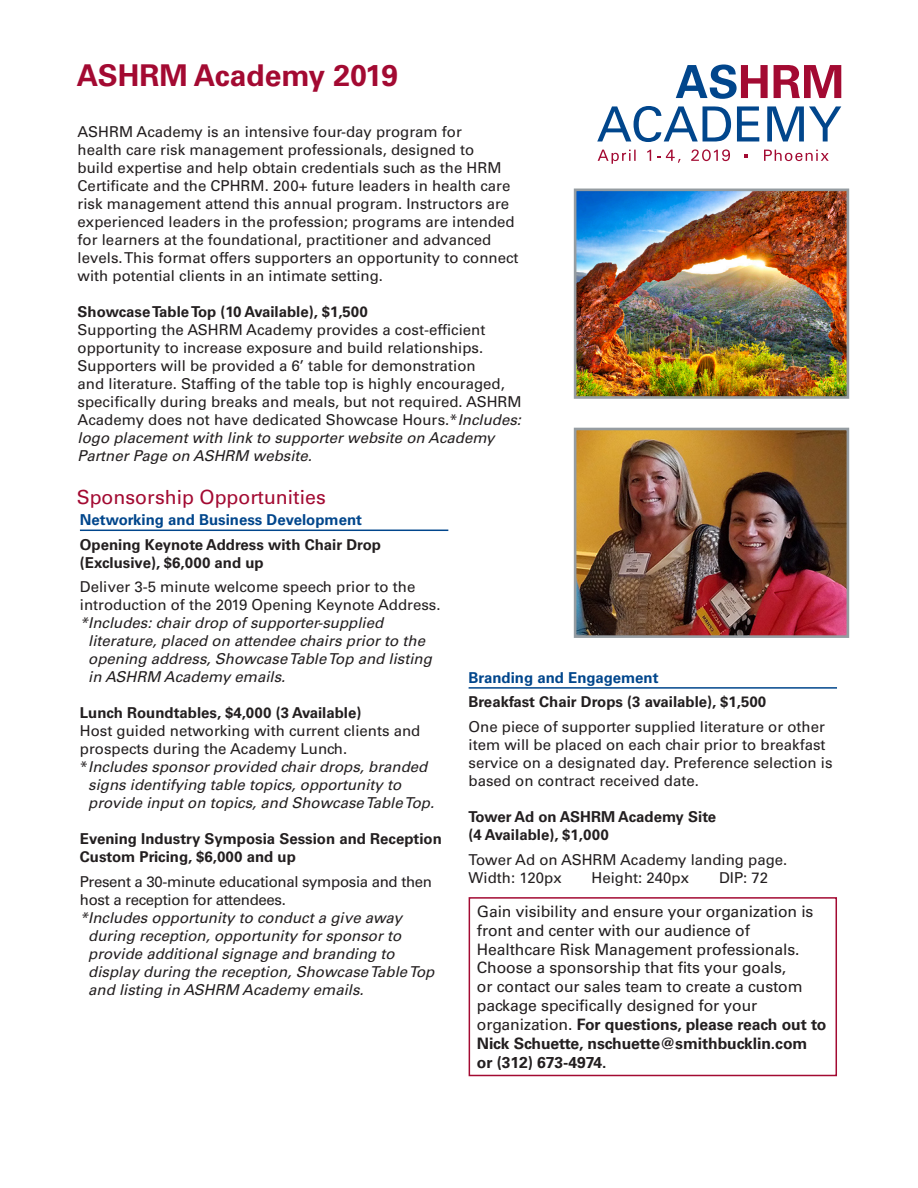
<style>
.page{position:relative;width:918px;height:1188px;background:#fff}
.page>*{position:absolute;margin:0;border:0;box-sizing:border-box;transform-origin:0 0}
.t1{font:700 30px "Univers LT Std";color:#a30a32}
.t2{font:19.5px "Univers LT Std";color:#a30a32}
.t3{font:15.75px/18.9px "Univers LT Std";letter-spacing:-.005em;color:#231f20}
.t4{font:15px/18px "Univers LT Std";color:#231f20}
.t5{font:italic 15px/18px "Univers LT Std";color:#231f20}
.t6{font:700 15px/18px "Univers LT Std";color:#231f20}
.t7{font:15px "Univers LT Std";letter-spacing:-.02em;color:#231f20}
.t8{font:700 15px "Univers LT Std";color:#01468c}
.s1{font-weight:700}
.s2{font-style:italic}
.s3{font-style:normal}
</style>
<div class="page">
<hr style="left:80px;top:530px;width:368px;height:1px;background:#01468c">
<hr style="left:469px;top:687px;width:368px;height:2px;background:#01468c">
<svg style="left:598px;top:150px;width:38px;height:14px"></svg>
<svg style="left:647px;top:150px;width:4px;height:11px"></svg>
<svg style="left:657px;top:150px;width:24px;height:13px"></svg>
<svg style="left:691px;top:149px;width:39px;height:12px"></svg>
<svg style="left:764px;top:150px;width:65px;height:11px"></svg>
<svg style="left:676px;top:64px;width:92px;height:35px"></svg>
<svg style="left:774px;top:65px;width:67px;height:33px"></svg>
<svg style="left:597px;top:106px;width:134px;height:36px"></svg>
<svg style="left:737px;top:106px;width:22px;height:35px"></svg>
<svg style="left:767px;top:106px;width:74px;height:35px"></svg>
<svg style="left:744px;top:154px;width:4px;height:3px"></svg>
<img style="left:578px;top:193px;width:267px;height:202px">
<div style="left:574px;top:189px;width:275px;height:210px;border:3px solid #959ca1"></div>
<img style="left:578px;top:432px;width:267px;height:202px">
<div style="left:574px;top:428px;width:275px;height:210px;border:3px solid #959ca1"></div>
<div style="left:469px;top:897px;width:368px;height:179px;border:2px solid #a30a32"></div>
<p class="t1" style="left:77px;top:58px;width:323px">ASHRM Academy 2019</p>
<p class="t4" style="left:78px;top:123px;width:442px">ASHRM Academy is an intensive four-day program for<br>health care risk management professionals, designed to<br>build expertise and help obtain credentials such as the HRM Certificate and the CPHRM. 200+ future leaders in health care risk management attend this annual program. Instructors are experienced leaders in the profession; programs are intended for learners at the foundational, practitioner and advanced levels. This format offers supporters an opportunity to connect with potential clients in an intimate setting.</p>
<p class="t4" style="left:78px;top:303px;width:446px"><span class="s1">Showcase Table Top (10 Available), $1,500<br></span>Supporting the ASHRM Academy provides a cost-efficient opportunity to increase exposure and build relationships.<br>Supporters will be provided a 6’ table for demonstration<br>and literature. Staffing of the table top is highly encouraged, specifically during breaks and meals, but not required. ASHRM Academy does not have dedicated Showcase Hours.*<span class="s2">Includes: logo placement with link to supporter website on Academy Partner Page on ASHRM website.</span></p>
<p class="t2" style="left:77px;top:485px;width:251px">Sponsorship Opportunities</p>
<p class="t8" style="left:80px;top:511px;width:284px">Networking and Business Development</p>
<p class="t6" style="left:80px;top:536px;width:303px">Opening Keynote Address with Chair Drop (Exclusive), $6,000 and up</p>
<p class="t4" style="left:80px;top:578px;width:362px">Deliver 3-5 minute welcome speech prior to the introduction of the 2019 Opening Keynote Address.</p>
<p class="t5" style="left:88px;top:614px;width:345px;text-indent:-8px">*Includes: chair drop of supporter-supplied literature, placed on attendee chairs prior to the opening address, Showcase Table Top and listing in ASHRM Academy emails.</p>
<p class="t6" style="left:80px;top:704px;width:283px">Lunch Roundtables, $4,000 (3 Available)</p>
<p class="t4" style="left:80px;top:722px;width:342px">Host guided networking with current clients and prospects during the Academy Lunch.</p>
<p class="t5" style="left:88px;top:758px;width:347px;text-indent:-8px"><span class="s3">*</span>Includes sponsor provided chair drops, branded signs identifying table topics, opportunity to provide input on topics, and Showcase Table Top.</p>
<p class="t6" style="left:80px;top:830px;width:363px">Evening Industry Symposia Session and Reception<br>Custom Pricing, $6,000 and up</p>
<p class="t7" style="left:80px;top:873px;width:354px">Present a 30-minute educational symposia and then</p>
<p class="t7" style="left:80px;top:891px;width:208px">host a reception for attendees.</p>
<p class="t5" style="left:80px;top:909px;width:324px">*Includes opportunity to conduct a give away</p>
<p class="t5" style="left:88px;top:927px;width:314px">during reception, opportunity for sponsor to</p>
<p class="t5" style="left:88px;top:945px;width:308px">provide additional signage and branding to</p>
<p class="t5" style="left:88px;top:963px;width:348px">display during the reception, Showcase Table Top</p>
<p class="t5" style="left:88px;top:981px;width:277px">and listing in ASHRM Academy emails.</p>
<p class="t8" style="left:469px;top:668px;width:191px">Branding and Engagement</p>
<p class="t6" style="left:469px;top:693px;width:299px">Breakfast Chair Drops (3 available), $1,500</p>
<p class="t4" style="left:469px;top:718px;width:365px">One piece of supporter supplied literature or other item will be placed on each chair prior to breakfast service on a designated day. Preference selection is based on contract received date.</p>
<p class="t6" style="left:469px;top:808px;width:249px">Tower Ad on ASHRM Academy Site (4 Available), $1,000</p>
<p class="t4" style="left:469px;top:851px;width:320px">Tower Ad on ASHRM Academy landing page.<br>Width: 120px</p>
<p class="t4" style="left:592px;top:869px;width:99px">Height: 240px</p>
<p class="t4" style="left:719px;top:869px;width:51px">DIP: 72</p>
<p class="t3" style="left:477px;top:902px;width:351px">Gain visibility and ensure your organization is front and center with our audience of Healthcare Risk Management professionals.<br>Choose a sponsorship that fits your goals,<br>or contact our sales team to create a custom package specifically designed for your organization. <span class="s1">For questions, please reach out to Nick Schuette, nschuette@smithbucklin.com or (312) 673-4974.</span></p>
</div>
